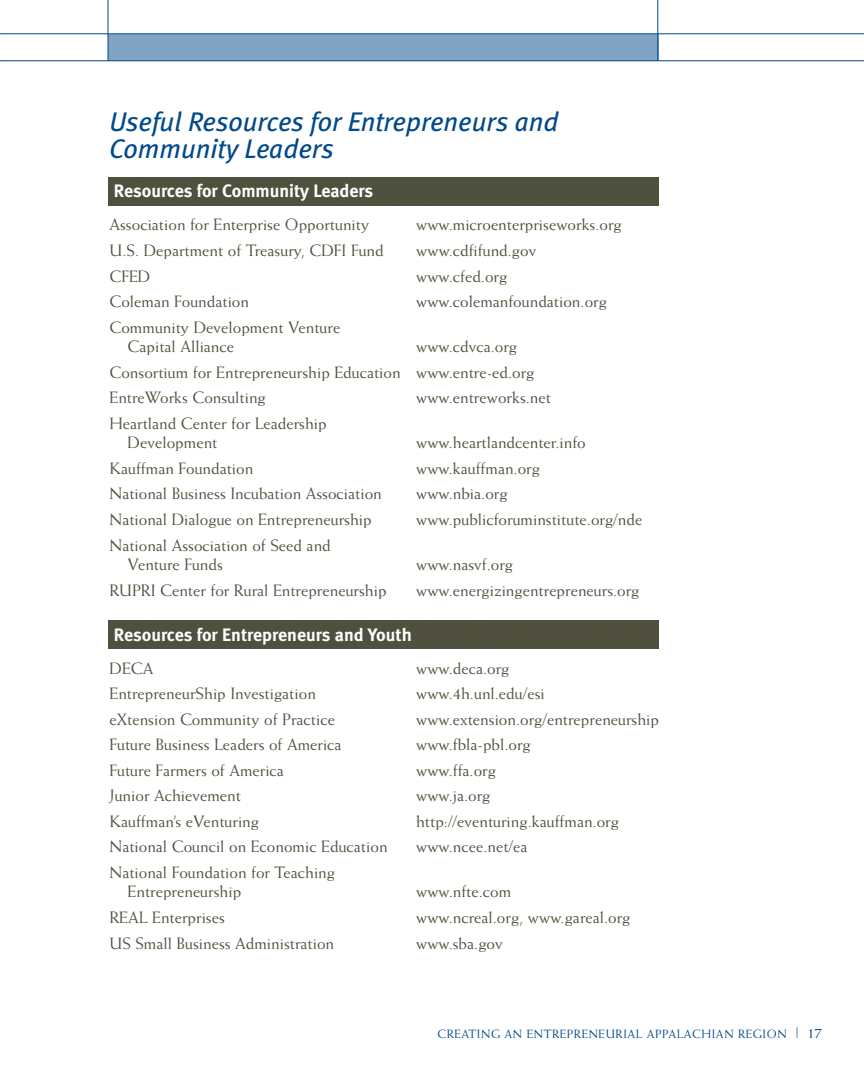
<style>
.page{position:relative;width:864px;height:1080px;background:#fff}
.page>*{position:absolute;margin:0;border:0;box-sizing:border-box;transform-origin:0 0}
.t1{font:italic 27px/27px "Meta";color:#00498a}
.t2{font:700 18px "Meta";color:#fff}
.t3{font:16.5px/19.5px "Weiss";color:#51503e}
.t4{font:12px "Weiss";letter-spacing:.05em;color:#00498a}
.s1{font-size:15px}
</style>
<div class="page">
<div style="left:108px;top:178px;width:550px;height:27px;background:#50503e"></div>
<div style="left:108px;top:621px;width:550px;height:28px;background:#50503e"></div>
<div style="left:108px;top:34px;width:550px;height:27px;background:#80a4c5"></div>
<hr style="left:0;top:33px;width:864px;height:1px;background:#00498a">
<hr style="left:0;top:60px;width:864px;height:1px;background:#00498a">
<hr style="left:108px;top:0;width:1px;height:61px;background:#00498a">
<hr style="left:657px;top:0;width:1px;height:61px;background:#00498a">
<h1 class="t1" style="left:110px;top:109px;width:451px">Useful Resources for Entrepreneurs and<br>Community Leaders</h1>
<p class="t2" style="left:114px;top:185px;width:261px">Resources for Community Leaders</p>
<p class="t3" style="left:110px;top:216px;width:261px">Association for Enterprise Opportunity</p>
<p class="t3" style="left:416px;top:216px;width:207px">www.microenterpriseworks.org</p>
<p class="t3" style="left:110px;top:242px;width:276px">U.S. Department of Treasury, CDFI Fund</p>
<p class="t3" style="left:416px;top:242px;width:122px">www.cdfifund.gov</p>
<p class="t3" style="left:110px;top:267px;width:42px">CFED</p>
<p class="t3" style="left:416px;top:267px;width:93px">www.cfed.org</p>
<p class="t3" style="left:110px;top:293px;width:141px">Coleman Foundation</p>
<p class="t3" style="left:416px;top:293px;width:192px">www.colemanfoundation.org</p>
<p class="t3" style="left:128px;top:319px;width:214px;text-indent:-18px">Community Development Venture<br>Capital Alliance</p>
<p class="t3" style="left:110px;top:335px;width:427px;line-height:25.5px;text-indent:307px">www.cdvca.org<br>Consortium for Entrepreneurship Education www.entre-ed.org<br>EntreWorks Consulting</p>
<p class="t3" style="left:416px;top:389px;width:136px">www.entreworks.net</p>
<p class="t3" style="left:128px;top:415px;width:201px;text-indent:-18px">Heartland Center for Leadership<br>Development</p>
<p class="t3" style="left:416px;top:434px;width:171px">www.heartlandcenter.info</p>
<p class="t3" style="left:110px;top:460px;width:145px">Kauffman Foundation</p>
<p class="t3" style="left:416px;top:460px;width:125px">www.kauffman.org</p>
<p class="t3" style="left:110px;top:485px;width:274px">National Business Incubation Association</p>
<p class="t3" style="left:416px;top:485px;width:93px">www.nbia.org</p>
<p class="t3" style="left:110px;top:511px;width:264px">National Dialogue on Entrepreneurship</p>
<p class="t3" style="left:416px;top:511px;width:228px">www.publicforuminstitute.org/nde</p>
<p class="t3" style="left:128px;top:536px;width:205px;text-indent:-18px">National Association of Seed and<br>Venture Funds</p>
<p class="t3" style="left:416px;top:556px;width:99px">www.nasvf.org</p>
<p class="t3" style="left:110px;top:581px;width:279px">RUPRI Center for Rural Entrepreneurship</p>
<p class="t3" style="left:416px;top:581px;width:225px">www.energizingentrepreneurs.org</p>
<p class="t2" style="left:114px;top:628px;width:299px">Resources for Entrepreneurs and Youth</p>
<p class="t3" style="left:110px;top:659px;width:45px">DECA</p>
<p class="t3" style="left:416px;top:659px;width:95px">www.deca.org</p>
<p class="t3" style="left:110px;top:685px;width:208px">EntrepreneurShip Investigation</p>
<p class="t3" style="left:416px;top:685px;width:130px">www.4h.unl.edu/esi</p>
<p class="t3" style="left:110px;top:711px;width:227px">eXtension Community of Practice</p>
<p class="t3" style="left:416px;top:711px;width:245px">www.extension.org/entrepreneurship</p>
<p class="t3" style="left:110px;top:736px;width:234px">Future Business Leaders of America</p>
<p class="t3" style="left:416px;top:736px;width:116px">www.fbla-pbl.org</p>
<p class="t3" style="left:110px;top:762px;width:176px">Future Farmers of America</p>
<p class="t3" style="left:416px;top:762px;width:82px">www.ffa.org</p>
<p class="t3" style="left:110px;top:787px;width:133px">Junior Achievement</p>
<p class="t3" style="left:416px;top:787px;width:76px">www.ja.org</p>
<p class="t3" style="left:110px;top:813px;width:151px">Kauffman’s eVenturing</p>
<p class="t3" style="left:416px;top:813px;width:204px">http://eventuring.kauffman.org</p>
<p class="t3" style="left:110px;top:838px;width:280px">National Council on Economic Education</p>
<p class="t3" style="left:416px;top:838px;width:113px">www.ncee.net/ea</p>
<p class="t3" style="left:128px;top:864px;width:209px;text-indent:-18px">National Foundation for Teaching<br>Entrepreneurship</p>
<p class="t3" style="left:416px;top:883px;width:97px">www.nfte.com</p>
<p class="t3" style="left:110px;top:909px;width:117px">REAL Enterprises</p>
<p class="t3" style="left:416px;top:909px;width:216px">www.ncreal.org, www.gareal.org</p>
<p class="t3" style="left:110px;top:934px;width:226px">US Small Business Administration</p>
<p class="t3" style="left:416px;top:934px;width:88px">www.sba.gov</p>
<p class="t4" style="left:437px;top:1030px;width:386px">CREATING AN ENTREPRENEURIAL APPALACHIAN REGION <span class="s1">| 17</span></p>
</div>
